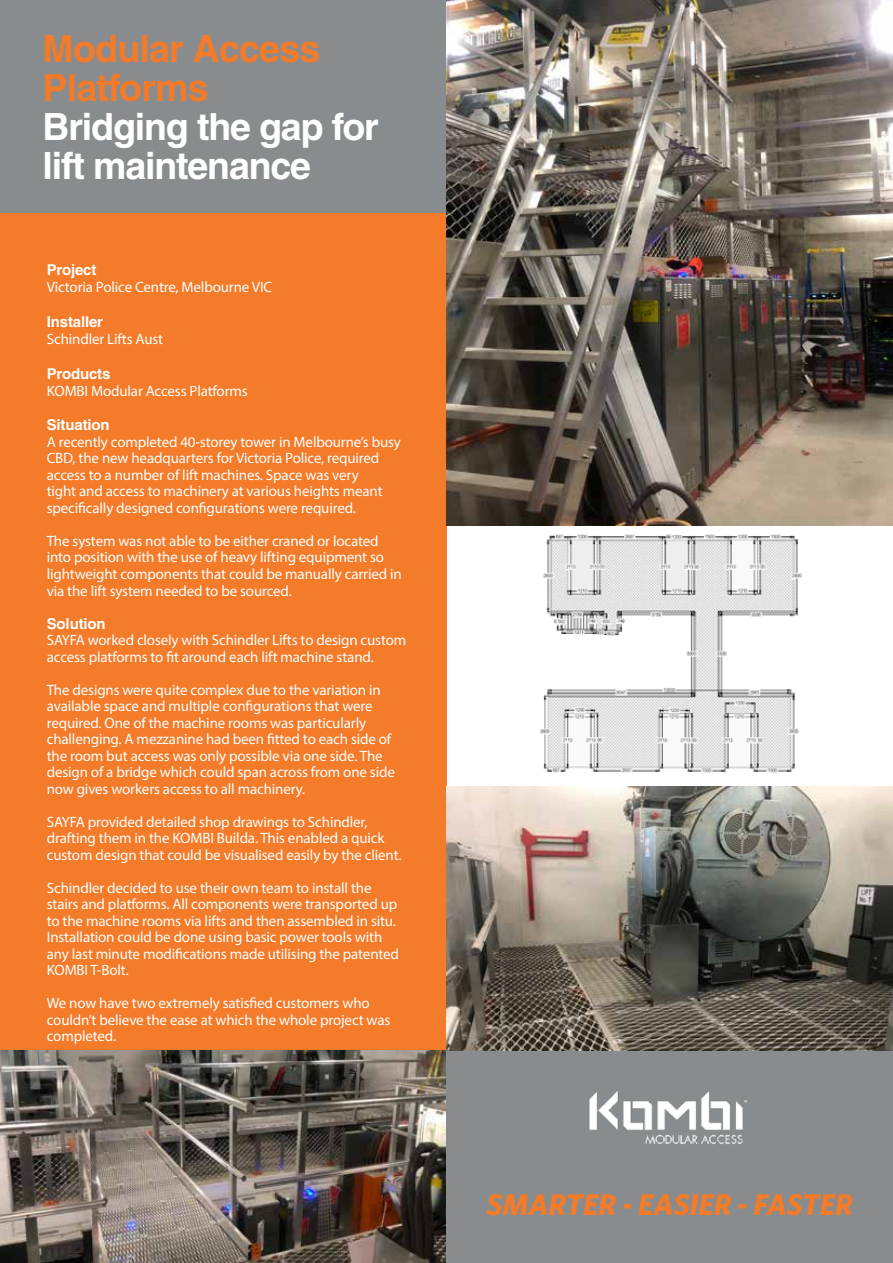
<style>
.page{position:relative;width:893px;height:1263px;background:#fff}
.page>*{position:absolute;margin:0;border:0;box-sizing:border-box;transform-origin:0 0}
.t1{font:700 37.5px/39px "Helvetica";letter-spacing:-.03em;color:#fff}
.t2{font:700 37.5px/39px "Helvetica";letter-spacing:-.02em;color:#f47b29}
.t3{font:italic 700 30px "Whitney";color:#f47b29}
.t4{font:15px/16.5px "Myriad Pro";letter-spacing:-.01em;color:#fff}
.t5{font:700 15px "Helvetica";letter-spacing:-.01em;color:#fff}
</style>
<div class="page">
<img style="left:448px;top:525px;width:445px;height:248px">
<img style="left:0;top:1050px;width:446px;height:213px">
<div style="left:0;top:213px;width:446px;height:837px;background:#f47b29"></div>
<div style="left:0;top:0;width:893px;height:213px;background:#898c8e"></div>
<div style="left:446px;top:1050px;width:447px;height:213px;background:#898c8e"></div>
<img style="left:446px;top:787px;width:447px;height:263px">
<img style="left:589px;top:1091px;width:159px;height:54px">
<img style="left:446px;top:0;width:447px;height:525px">
<h1 class="t2" style="left:43px;top:29px;width:279px">Modular Access<br>Platforms</h1>
<h1 class="t1" style="left:43px;top:107px;width:338px">Bridging the gap for lift maintenance</h1>
<p class="t5" style="left:47px;top:261px;width:51px">Project</p>
<p class="t4" style="left:47px;top:279px;width:227px">Victoria Police Centre, Melbourne VIC</p>
<p class="t5" style="left:47px;top:312px;width:58px">Installer</p>
<p class="t4" style="left:47px;top:331px;width:118px">Schindler Lifts Aust</p>
<p class="t5" style="left:47px;top:364px;width:65px">Products</p>
<p class="t4" style="left:47px;top:382px;width:203px">KOMBI Modular Access Platforms</p>
<p class="t5" style="left:47px;top:416px;width:64px">Situation</p>
<p class="t4" style="left:47px;top:433px;width:356px">A recently completed 40-storey tower in Melbourne’s busy CBD, the new headquarters for Victoria Police, required access to a number of lift machines. Space was very<br>tight and access to machinery at various heights meant specifically designed configurations were required.</p>
<p class="t4" style="left:47px;top:532px;width:357px">The system was not able to be either craned or located into position with the use of heavy lifting equipment so lightweight components that could be manually carried in via the lift system needed to be sourced.</p>
<p class="t5" style="left:47px;top:614px;width:60px">Solution</p>
<p class="t4" style="left:47px;top:631px;width:361px">SAYFA worked closely with Schindler Lifts to design custom access platforms to fit around each lift machine stand.</p>
<p class="t4" style="left:47px;top:681px;width:350px">The designs were quite complex due to the variation in available space and multiple configurations that were required. One of the machine rooms was particularly challenging. A mezzanine had been fitted to each side of the room but access was only possible via one side. The design of a bridge which could span across from one side now gives workers access to all machinery.</p>
<p class="t4" style="left:47px;top:813px;width:356px">SAYFA provided detailed shop drawings to Schindler, drafting them in the KOMBI Builda. This enabled a quick custom design that could be visualised easily by the client.</p>
<p class="t4" style="left:47px;top:879px;width:354px">Schindler decided to use their own team to install the stairs and platforms. All components were transported up to the machine rooms via lifts and then assembled in situ.<br>Installation could be done using basic power tools with any last minute modifications made utilising the patented KOMBI T-Bolt.</p>
<p class="t4" style="left:47px;top:994px;width:345px">We now have two extremely satisfied customers who couldn’t believe the ease at which the whole project was completed.</p>
<h2 class="t3" style="left:486px;top:1184px;width:368px">SMARTER - EASIER - FASTER</h2>
</div>
